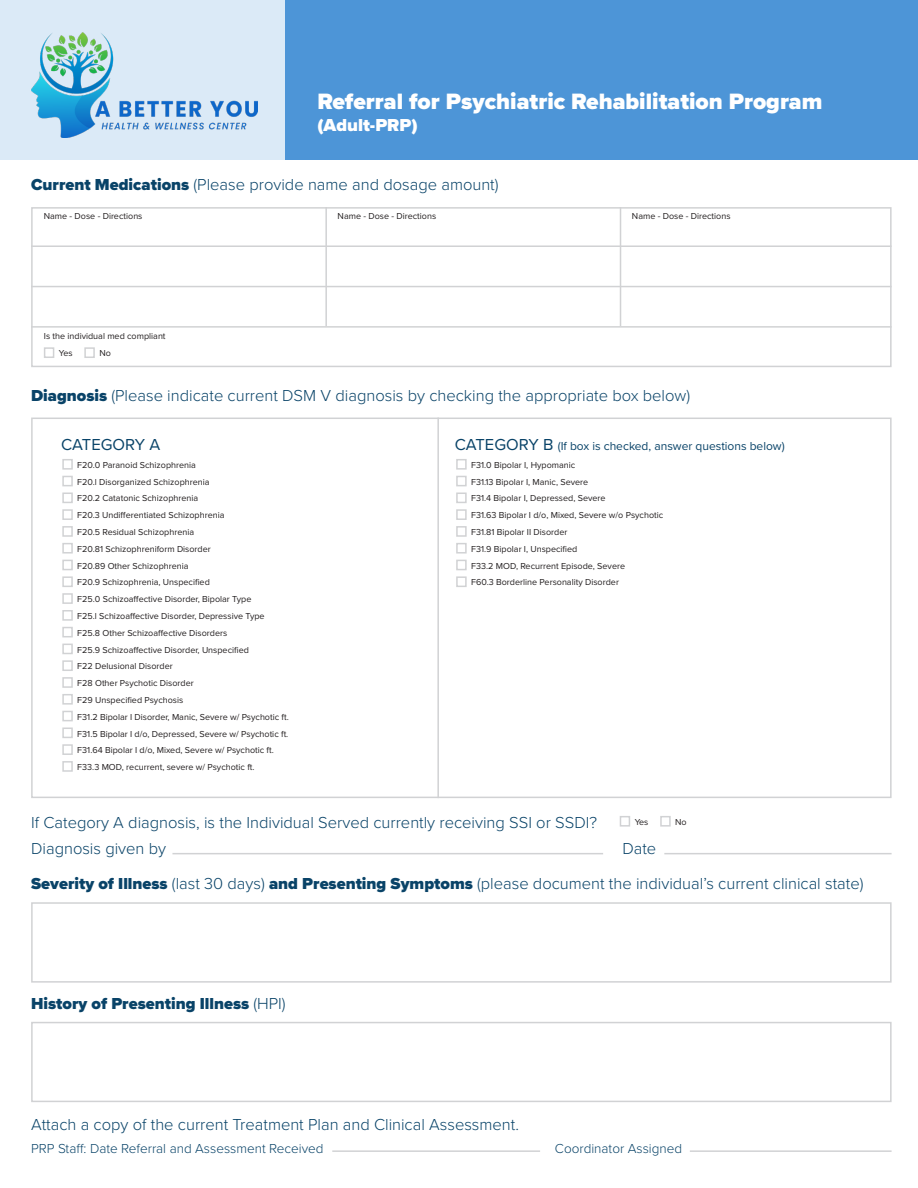
<style>
.page{position:relative;width:918px;height:1188px;background:#fff}
.page>*{position:absolute;margin:0;border:0;box-sizing:border-box;transform-origin:0 0}
.t1{font:900 23.1px "Proxima Nova";color:#fff}
.t2{font:900 18px "Proxima Nova";color:#fff}
.t3{font:300 16.5px "Proxima Nova";color:#094368}
.t4{font:900 16.5px "Proxima Nova";color:#094368}
.t5{font:16.5px "Proxima Nova";color:#094368}
.t6{font:300 13.5px "Proxima Nova";color:#094368}
.t7{font:12px "Proxima Nova";color:#094368}
.t8{font:9px/16.8px "Proxima Nova";color:#231f20}
.s1{font-weight:900}
.s2{font-size:16.5px}
.s3{font-weight:300}
</style>
<div class="page">
<div style="left:0;top:0;width:918px;height:160px;background:#dbeaf7"></div>
<div style="left:285px;top:0;width:633px;height:160px;background:#4d95d7"></div>
<div style="left:31px;top:207px;width:861px;height:160px;border:2px solid #d1d2d4"></div>
<div style="left:31px;top:902px;width:861px;height:81px;border:2px solid #d1d2d4"></div>
<div style="left:31px;top:1022px;width:861px;height:80px;border:2px solid #d1d2d4"></div>
<div style="left:31px;top:418px;width:861px;height:380px;border:2px solid #d1d2d4"></div>
<hr style="left:31px;top:245px;width:861px;height:2px;background:#d1d2d4">
<hr style="left:172px;top:853px;width:431px;height:1px;background:#d1d2d4">
<hr style="left:332px;top:1150px;width:208px;height:2px;background:#d1d2d4">
<hr style="left:664px;top:853px;width:228px;height:1px;background:#d1d2d4">
<hr style="left:690px;top:1150px;width:202px;height:2px;background:#d1d2d4">
<hr style="left:31px;top:286px;width:861px;height:1px;background:#d1d2d4">
<hr style="left:31px;top:326px;width:861px;height:2px;background:#d1d2d4">
<hr style="left:325px;top:207px;width:2px;height:119px;background:#d1d2d4">
<hr style="left:620px;top:207px;width:1px;height:119px;background:#d1d2d4">
<hr style="left:437px;top:418px;width:2px;height:380px;background:#d1d2d4">
<div style="left:44px;top:347px;width:10px;height:11px;border:2px solid #d1d2d4"></div>
<div style="left:620px;top:816px;width:10px;height:11px;border:2px solid #d1d2d4"></div>
<div style="left:62px;top:459px;width:11px;height:11px;border:2px solid #d1d2d4"></div>
<div style="left:456px;top:459px;width:11px;height:11px;border:2px solid #d1d2d4"></div>
<div style="left:62px;top:560px;width:11px;height:10px;border:2px solid #d1d2d4"></div>
<div style="left:456px;top:560px;width:11px;height:10px;border:2px solid #d1d2d4"></div>
<div style="left:62px;top:660px;width:11px;height:11px;border:2px solid #d1d2d4"></div>
<div style="left:62px;top:509px;width:11px;height:11px;border:2px solid #d1d2d4"></div>
<div style="left:456px;top:509px;width:11px;height:11px;border:2px solid #d1d2d4"></div>
<div style="left:62px;top:610px;width:11px;height:11px;border:2px solid #d1d2d4"></div>
<div style="left:62px;top:711px;width:11px;height:10px;border:2px solid #d1d2d4"></div>
<div style="left:62px;top:476px;width:11px;height:10px;border:2px solid #d1d2d4"></div>
<div style="left:456px;top:476px;width:11px;height:10px;border:2px solid #d1d2d4"></div>
<div style="left:62px;top:576px;width:11px;height:11px;border:2px solid #d1d2d4"></div>
<div style="left:456px;top:576px;width:11px;height:11px;border:2px solid #d1d2d4"></div>
<div style="left:62px;top:677px;width:11px;height:11px;border:2px solid #d1d2d4"></div>
<div style="left:62px;top:526px;width:11px;height:11px;border:2px solid #d1d2d4"></div>
<div style="left:456px;top:526px;width:11px;height:11px;border:2px solid #d1d2d4"></div>
<div style="left:62px;top:627px;width:11px;height:10px;border:2px solid #d1d2d4"></div>
<div style="left:62px;top:728px;width:11px;height:10px;border:2px solid #d1d2d4"></div>
<div style="left:62px;top:493px;width:11px;height:10px;border:2px solid #d1d2d4"></div>
<div style="left:456px;top:493px;width:11px;height:10px;border:2px solid #d1d2d4"></div>
<div style="left:62px;top:593px;width:11px;height:11px;border:2px solid #d1d2d4"></div>
<div style="left:62px;top:694px;width:11px;height:11px;border:2px solid #d1d2d4"></div>
<div style="left:62px;top:543px;width:11px;height:11px;border:2px solid #d1d2d4"></div>
<div style="left:456px;top:543px;width:11px;height:11px;border:2px solid #d1d2d4"></div>
<div style="left:62px;top:644px;width:11px;height:10px;border:2px solid #d1d2d4"></div>
<div style="left:62px;top:744px;width:11px;height:11px;border:2px solid #d1d2d4"></div>
<div style="left:62px;top:761px;width:11px;height:11px;border:2px solid #d1d2d4"></div>
<div style="left:84px;top:347px;width:11px;height:11px;border:2px solid #d1d2d4"></div>
<div style="left:660px;top:816px;width:11px;height:11px;border:2px solid #d1d2d4"></div>
<img style="left:31px;top:33px;width:227px;height:104px">
<p class="t1" style="left:317px;top:84px;width:507px">Referral for Psychiatric Rehabilitation Program</p>
<p class="t2" style="left:317px;top:111px;width:102px">(Adult-PRP)</p>
<p class="t3" style="left:31px;top:172px;width:469px"><span class="s1">Current Medications</span> (Please provide name and dosage amount)</p>
<p class="t8" style="left:44px;top:207px;width:100px">Name - Dose - Directions</p>
<p class="t8" style="left:338px;top:207px;width:100px">Name - Dose - Directions</p>
<p class="t8" style="left:632px;top:207px;width:100px">Name - Dose - Directions</p>
<p class="t8" style="left:44px;top:327px;width:123px">Is the individual med compliant</p>
<p class="t8" style="left:59px;top:345px;width:15px">Yes</p>
<p class="t8" style="left:99px;top:345px;width:13px">No</p>
<p class="t3" style="left:31px;top:383px;width:661px"><span class="s1">Diagnosis</span> (Please indicate current DSM V diagnosis by checking the appropriate box below)</p>
<p class="t5" style="left:61px;top:432px;width:101px">CATEGORY A</p>
<p class="t7" style="left:455px;top:437px;width:332px"><span class="s2">CATEGORY B</span> (If box is checked, answer questions below)</p>
<p class="t8" style="left:77px;top:456px;width:120px">F20.0 Paranoid Schizophrenia</p>
<p class="t8" style="left:77px;top:473px;width:134px">F20.l Disorganized Schizophrenia</p>
<p class="t8" style="left:77px;top:490px;width:122px">F20.2 Catatonic Schizophrenia</p>
<p class="t8" style="left:77px;top:506px;width:149px">F20.3 Undifferentiated Schizophrenia</p>
<p class="t8" style="left:77px;top:523px;width:118px">F20.5 Residual Schizophrenia</p>
<p class="t8" style="left:77px;top:540px;width:135px">F20.81 Schizophreniform Disorder</p>
<p class="t8" style="left:77px;top:557px;width:113px">F20.89 Other Schizophrenia</p>
<p class="t8" style="left:77px;top:574px;width:134px">F20.9 Schizophrenia, Unspecified</p>
<p class="t8" style="left:77px;top:590px;width:176px">F25.0 Schizoaffective Disorder, Bipolar Type</p>
<p class="t8" style="left:77px;top:607px;width:189px">F25.l Schizoaffective Disorder, Depressive Type</p>
<p class="t8" style="left:77px;top:624px;width:152px">F25.8 Other Schizoaffective Disorders</p>
<p class="t8" style="left:77px;top:641px;width:173px">F25.9 Schizoaffective Disorder, Unspecified</p>
<p class="t8" style="left:77px;top:658px;width:97px">F22 Delusional Disorder</p>
<p class="t8" style="left:77px;top:674px;width:118px">F28 Other Psychotic Disorder</p>
<p class="t8" style="left:77px;top:691px;width:108px">F29 Unspecified Psychosis</p>
<p class="t8" style="left:77px;top:708px;width:213px">F31.2 Bipolar I Disorder, Manic, Severe w/ Psychotic ft.<br>F31.5 Bipolar I d/o, Depressed, Severe w/ Psychotic ft.</p>
<p class="t8" style="left:77px;top:742px;width:198px">F31.64 Bipolar I d/o, Mixed, Severe w/ Psychotic ft.</p>
<p class="t8" style="left:77px;top:758px;width:179px">F33.3 MOD, recurrent, severe w/ Psychotic ft.</p>
<p class="t8" style="left:471px;top:456px;width:106px">F31.0 Bipolar I, Hypomanic</p>
<p class="t8" style="left:471px;top:473px;width:119px">F31.13 Bipolar I, Manic, Severe</p>
<p class="t8" style="left:471px;top:490px;width:136px">F31.4 Bipolar I, Depressed, Severe</p>
<p class="t8" style="left:471px;top:506px;width:194px">F31.63 Bipolar I d/o, Mixed, Severe w/o Psychotic</p>
<p class="t8" style="left:471px;top:523px;width:98px">F31.81 Bipolar II Disorder</p>
<p class="t8" style="left:471px;top:540px;width:108px">F31.9 Bipolar I, Unspecified</p>
<p class="t8" style="left:471px;top:557px;width:155px">F33.2 MOD, Recurrent Episode, Severe</p>
<p class="t8" style="left:471px;top:574px;width:149px">F60.3 Borderline Personality Disorder</p>
<p class="t3" style="left:31px;top:810px;width:568px">If Category A diagnosis, is the Individual Served currently receiving SSI or SSDI?</p>
<p class="t3" style="left:31px;top:837px;width:137px">Diagnosis given by</p>
<p class="t8" style="left:635px;top:813px;width:15px">Yes</p>
<p class="t3" style="left:622px;top:837px;width:35px">Date</p>
<p class="t8" style="left:675px;top:813px;width:13px">No</p>
<p class="t3" style="left:31px;top:871px;width:834px"><span class="s1">Severity of Illness</span> (last 30 days) <span class="s1">and Presenting Symptoms</span> (please document the individual’s current clinical state)</p>
<p class="t4" style="left:31px;top:991px;width:256px">History of Presenting Illness <span class="s3">(HPI)</span></p>
<p class="t3" style="left:31px;top:1112px;width:489px">Attach a copy of the current Treatment Plan and Clinical Assessment.</p>
<p class="t6" style="left:31px;top:1138px;width:294px">PRP Staff: Date Referral and Assessment Received</p>
<p class="t6" style="left:555px;top:1138px;width:129px">Coordinator Assigned</p>
</div>
